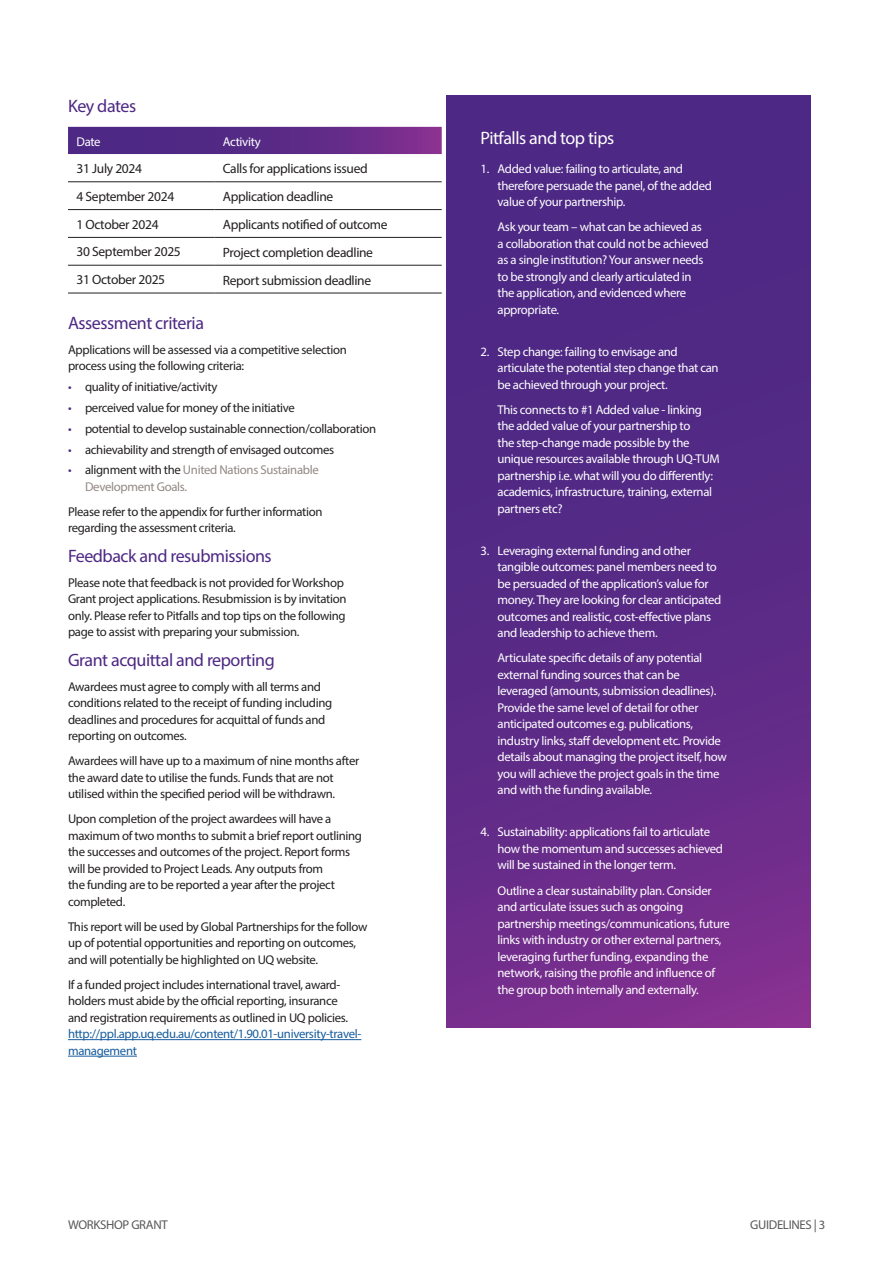
<style>
.page{position:relative;width:893px;height:1263px;background:#fff}
.page>*{position:absolute;margin:0;border:0;box-sizing:border-box;transform-origin:0 0}
.Body_copy{font:18px "Myriad Pro";letter-spacing:-.025em;color:#4d2884}
.Body_heading{font:18px "Myriad Pro";letter-spacing:-.025em;color:#fff}
.Body_copy-2{font:13.5px "Myriad Pro";letter-spacing:-.025em;color:#231f20}
.Body_copy-3{font:12.75px/16.5px "Myriad Pro";letter-spacing:-.025em;color:#fff}
.Body_copy-4{font:12.75px/16.5px "Myriad Pro";letter-spacing:-.025em;color:#231f20}
.t1{font:12.75px/16.5px "Myriad Pro";letter-spacing:-.025em;color:#928884}
.t2{font:12.75px "Myriad Pro";letter-spacing:-.025em;color:#57585a}
.Table_header{font:12.75px "Myriad Pro";letter-spacing:-.025em;color:#fff}
.s1{color:#4d2884}
.s2{color:#231f20}
.s3{color:#175d9e}
</style>
<div class="page">
<hr style="left:68px;top:1039px;width:293px;height:1px;background:#175d9e">
<hr style="left:68px;top:1056px;width:69px;height:1px;background:#175d9e">
<svg style="left:68px;top:127px;width:374px;height:27px;background:#5d2a87"></svg>
<hr style="left:68px;top:182px;width:146px;height:1px;background:#231f20">
<hr style="left:214px;top:182px;width:228px;height:1px;background:#231f20">
<hr style="left:68px;top:209px;width:146px;height:1px;background:#231f20">
<hr style="left:214px;top:209px;width:228px;height:1px;background:#231f20">
<hr style="left:68px;top:237px;width:146px;height:1px;background:#231f20">
<hr style="left:214px;top:237px;width:228px;height:1px;background:#231f20">
<hr style="left:68px;top:265px;width:146px;height:1px;background:#231f20">
<hr style="left:214px;top:265px;width:228px;height:1px;background:#231f20">
<hr style="left:68px;top:293px;width:146px;height:1px;background:#231f20">
<hr style="left:214px;top:293px;width:228px;height:1px;background:#231f20">
<div style="left:446px;top:96px;width:364px;height:931px;background:linear-gradient(to bottom,#432782,#732e8c)"></div>
<p class="Body_copy" style="left:68px;top:95px;width:70px">Key dates</p>
<p class="Table_header" style="left:77px;top:133px;width:26px">Date</p>
<p class="Table_header" style="left:223px;top:133px;width:39px">Activity</p>
<p class="Body_copy-2" style="left:77px;top:160px;width:67px">31 July 2024</p>
<p class="Body_copy-2" style="left:223px;top:160px;width:146px">Calls for applications issued</p>
<p class="Body_copy-2" style="left:77px;top:188px;width:99px">4 September 2024</p>
<p class="Body_copy-2" style="left:223px;top:188px;width:112px">Application deadline</p>
<p class="Body_copy-2" style="left:77px;top:216px;width:84px">1 October 2024</p>
<p class="Body_copy-2" style="left:223px;top:216px;width:166px">Applicants notified of outcome</p>
<p class="Body_copy-2" style="left:77px;top:243px;width:106px">30 September 2025</p>
<p class="Body_copy-2" style="left:223px;top:244px;width:152px">Project completion deadline</p>
<p class="Body_copy-2" style="left:77px;top:271px;width:90px">31 October 2025</p>
<p class="Body_copy-2" style="left:223px;top:272px;width:150px">Report submission deadline</p>
<p class="Body_copy" style="left:68px;top:312px;width:138px">Assessment criteria</p>
<p class="Body_copy-4" style="left:68px;top:341px;width:280px">Applications will be assessed via a competitive selection process using the following criteria:</p>
<p class="Body_copy-4" style="left:68px;top:378px;width:151px"><span class="s1">•</span> quality of initiative/activity</p>
<p class="Body_copy-4" style="left:68px;top:399px;width:228px"><span class="s1">•</span> perceived value for money of the initiative</p>
<p class="Body_copy-4" style="left:68px;top:420px;width:310px"><span class="s1">•</span> potential to develop sustainable connection/collaboration</p>
<p class="Body_copy-4" style="left:68px;top:441px;width:268px"><span class="s1">•</span> achievability and strength of envisaged outcomes</p>
<p class="t1" style="left:85px;top:461px;width:235px;text-indent:-17px"><span class="s1">•</span> <span class="s2">alignment with the</span> United Nations Sustainable<br>Development Goals.</p>
<p class="Body_copy-4" style="left:68px;top:503px;width:256px">Please refer to the appendix for further information regarding the assessment criteria.</p>
<p class="Body_copy" style="left:68px;top:545px;width:205px">Feedback and resubmissions</p>
<p class="Body_copy-4" style="left:68px;top:574px;width:280px">Please note that feedback is not provided for Workshop Grant project applications. Resubmission is by invitation only. Please refer to Pitfalls and top tips on the following page to assist with preparing your submission.</p>
<p class="Body_copy" style="left:68px;top:649px;width:208px">Grant acquittal and reporting</p>
<p class="Body_copy-4" style="left:68px;top:678px;width:266px">Awardees must agree to comply with all terms and conditions related to the receipt of funding including deadlines and procedures for acquittal of funds and reporting on outcomes.</p>
<p class="Body_copy-4" style="left:68px;top:753px;width:293px">Awardees will have up to a maximum of nine months after the award date to utilise the funds. Funds that are not utilised within the specified period will be withdrawn.</p>
<p class="Body_copy-4" style="left:68px;top:811px;width:295px">Upon completion of the project awardees will have a maximum of two months to submit a brief report outlining the successes and outcomes of the project. Report forms will be provided to Project Leads. Any outputs from<br>the funding are to be reported a year after the project completed.</p>
<p class="Body_copy-4" style="left:68px;top:918px;width:301px">This report will be used by Global Partnerships for the follow up of potential opportunities and reporting on outcomes, and will potentially be highlighted on UQ website.</p>
<p class="Body_copy-4" style="left:68px;top:976px;width:295px">If a funded project includes international travel, award&shy;holders must abide by the official reporting, insurance<br>and registration requirements as outlined in UQ policies. <span class="s3">http://ppl.app.uq.edu.au/content/1.90.01-university-travel&shy;management</span></p>
<p class="Body_heading" style="left:480px;top:127px;width:135px">Pitfalls and top tips</p>
<p class="Body_copy-3" style="left:497px;top:161px;width:216px;text-indent:-17px">1. Added value: failing to articulate, and therefore persuade the panel, of the added value of your partnership.</p>
<p class="Body_copy-3" style="left:497px;top:219px;width:213px">Ask your team – what can be achieved as a collaboration that could not be achieved as a single institution? Your answer needs to be strongly and clearly articulated in the application, and evidenced where appropriate.</p>
<p class="Body_copy-3" style="left:497px;top:343px;width:223px;text-indent:-17px">2. Step change: failing to envisage and articulate the potential step change that can be achieved through your project.</p>
<p class="Body_copy-3" style="left:497px;top:401px;width:224px">This connects to #1 Added value - linking the added value of your partnership to<br>the step-change made possible by the unique resources available through UQ-TUM partnership i.e. what will you do differently: academics, infrastructure, training, external partners etc?</p>
<p class="Body_copy-3" style="left:497px;top:542px;width:225px;text-indent:-17px">3. Leveraging external funding and other tangible outcomes: panel members need to be persuaded of the application’s value for money. They are looking for clear anticipated outcomes and realistic, cost-effective plans and leadership to achieve them.</p>
<p class="Body_copy-3" style="left:497px;top:650px;width:231px">Articulate specific details of any potential external funding sources that can be leveraged (amounts, submission deadlines).<br>Provide the same level of detail for other anticipated outcomes e.g. publications, industry links, staff development etc. Provide details about managing the project itself, how you will achieve the project goals in the time and with the funding available.</p>
<p class="Body_copy-3" style="left:497px;top:824px;width:227px;text-indent:-17px">4. Sustainability: applications fail to articulate how the momentum and successes achieved will be sustained in the longer term.</p>
<p class="Body_copy-3" style="left:497px;top:882px;width:234px">Outline a clear sustainability plan. Consider and articulate issues such as ongoing partnership meetings/communications, future links with industry or other external partners, leveraging further funding, expanding the network, raising the profile and influence of the group both internally and externally.</p>
<p class="t2" style="left:68px;top:1217px;width:101px">WORKSHOP GRANT</p>
<p class="t2" style="left:750px;top:1217px;width:77px">GUIDELINES | 3</p>
</div>
